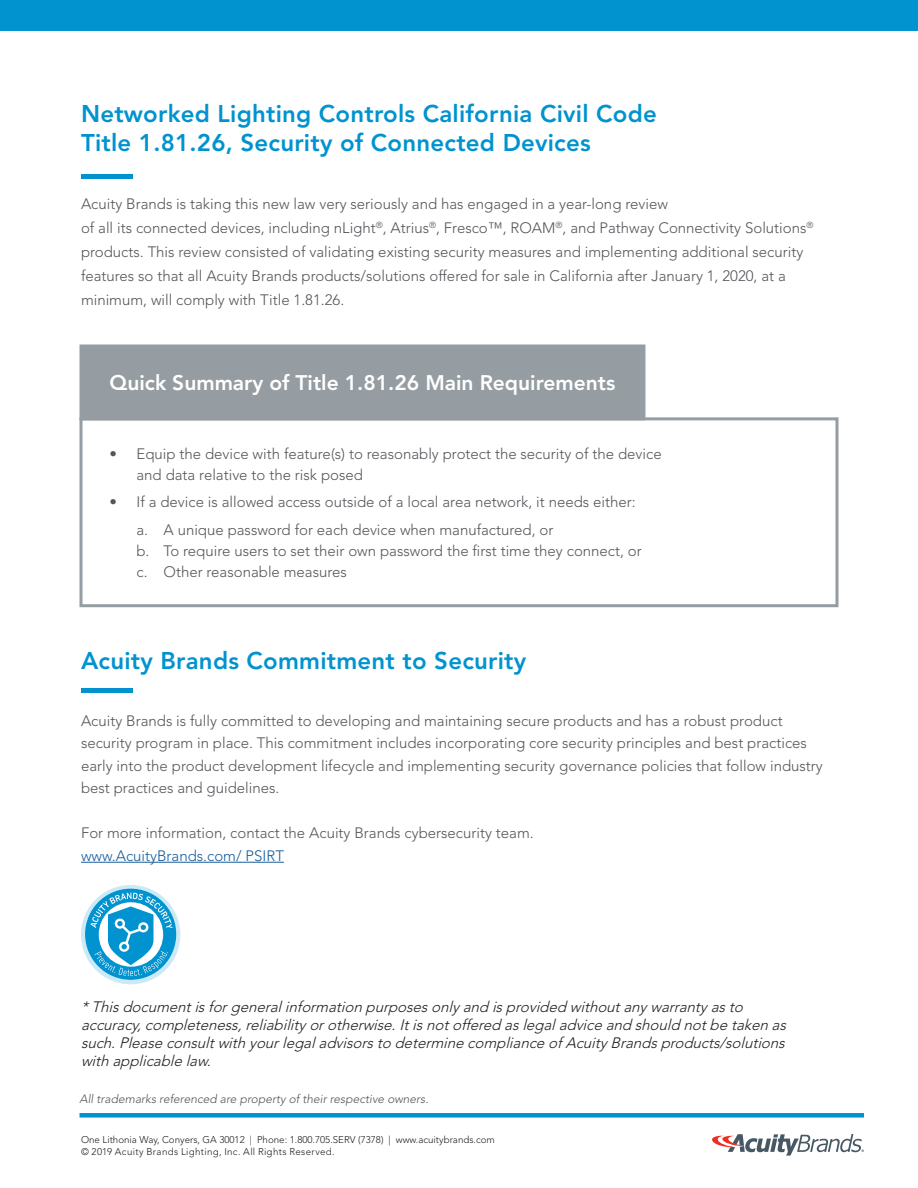
<style>
.page{position:relative;width:918px;height:1188px;background:#fff}
.page>*{position:absolute;margin:0;border:0;box-sizing:border-box;transform-origin:0 0}
.t1{font:800 24px/28.8px "Avenir LT Std";letter-spacing:.01em;color:#0093d0}
.t2{font:800 21px "Avenir LT Std";color:#fff}
.t3{font:300 15px/24px "Avenir LT Std";color:#54555a}
.t4{font:italic 300 15px/18px "Avenir LT Std";color:#231f20}
.t5{font:300 15px "Avenir LT Std";color:#175d9e}
.t6{font:italic 300 12px "Avenir LT Std";color:#54555a}
.t7{font:300 9.75px "Avenir LT Std";color:#231f20}
.t8{font:300 9.75px "Avenir LT Std";letter-spacing:.035em;color:#231f20}
</style>
<div class="page">
<div style="left:80px;top:1113px;width:784px;height:5px;background:#0093d0"></div>
<svg style="left:712px;top:1134px;width:152px;height:22px"></svg>
<hr style="left:81px;top:174px;width:52px;height:4px;background:#0093d0">
<hr style="left:81px;top:862px;width:203px;height:1px;background:#175d9e">
<div style="left:81px;top:688px;width:52px;height:5px;background:#0093d0"></div>
<div style="left:80px;top:417px;width:758px;height:190px;border:3px solid #959da2"></div>
<div style="left:81px;top:346px;width:563px;height:73px;background:#959da2"></div>
<div style="left:80px;top:345px;width:565px;height:75px;border:3px solid #959da2"></div>
<svg style="left:81px;top:885px;width:99px;height:99px"></svg>
<div style="left:0;top:0;width:918px;height:30px;background:#0093d0"></div>
<p class="t1" style="left:81px;top:100px;width:577px">Networked Lighting Controls California Civil Code<br>Title 1.81.26, Security of Connected Devices</p>
<p class="t3" style="left:81px;top:192px;width:734px">Acuity Brands is taking this new law very seriously and has engaged in a year-long review<br>of all its connected devices, including nLight<sup>®</sup>, Atrius<sup>®</sup>, Fresco™, ROAM<sup>®</sup>, and Pathway Connectivity Solutions<sup>® </sup>products. This review consisted of validating existing security measures and implementing additional security features so that all Acuity Brands products/solutions offered for sale in California after January 1, 2020, at a minimum, will comply with Title 1.81.26.</p>
<p class="t2" style="left:110px;top:371px;width:507px">Quick Summary of Title 1.81.26 Main Requirements</p>
<p class="t3" style="left:136px;top:443px;width:527px;line-height:21px;text-indent:-27px">• Equip the device with feature(s) to reasonably protect the security of the device and data relative to the risk posed</p>
<p class="t3" style="left:110px;top:490px;width:528px">• If a device is allowed access outside of a local area network, it needs either:</p>
<p class="t3" style="left:136px;top:518px;width:418px">a. A unique password for each device when manufactured, or</p>
<p class="t3" style="left:136px;top:539px;width:507px">b. To require users to set their own password the first time they connect, or</p>
<p class="t3" style="left:136px;top:560px;width:212px">c. Other reasonable measures</p>
<p class="t1" style="left:81px;top:647px;width:447px">Acuity Brands Commitment to Security</p>
<p class="t3" style="left:81px;top:709px;width:743px;line-height:22.5px">Acuity Brands is fully committed to developing and maintaining secure products and has a robust product security program in place. This commitment includes incorporating core security principles and best practices early into the product development lifecycle and implementing security governance policies that follow industry best practices and guidelines.</p>
<p class="t3" style="left:81px;top:821px;width:454px">For more information, contact the Acuity Brands cybersecurity team.</p>
<p class="t5" style="left:81px;top:847px;width:204px">www.AcuityBrands.com/ PSIRT</p>
<p class="t4" style="left:81px;top:998px;width:711px">*Thisdocumentisforgeneralinformation purposesonlyand isprovided withoutanywarrantyasto accuracy,completeness,reliabilityorotherwise.Itisnotoffered aslegaladvice and should notbe taken as such.Please consultwith yourlegaladvisorsto determine compliance ofAcuityBrandsproducts/solutions with applicable law.</p>
<p class="t6" style="left:80px;top:1092px;width:351px">All trademarks referenced are property of their respective owners.</p>
<p class="t7" style="left:81px;top:1134px;width:415px">One Lithonia Way, Conyers, GA 30012 | Phone: 1.800.705.SERV (7378) | www.acuitybrands.com</p>
<p class="t8" style="left:81px;top:1145px;width:255px">© 2019 Acuity Brands Lighting, Inc. All Rights Reserved.</p>
</div>
